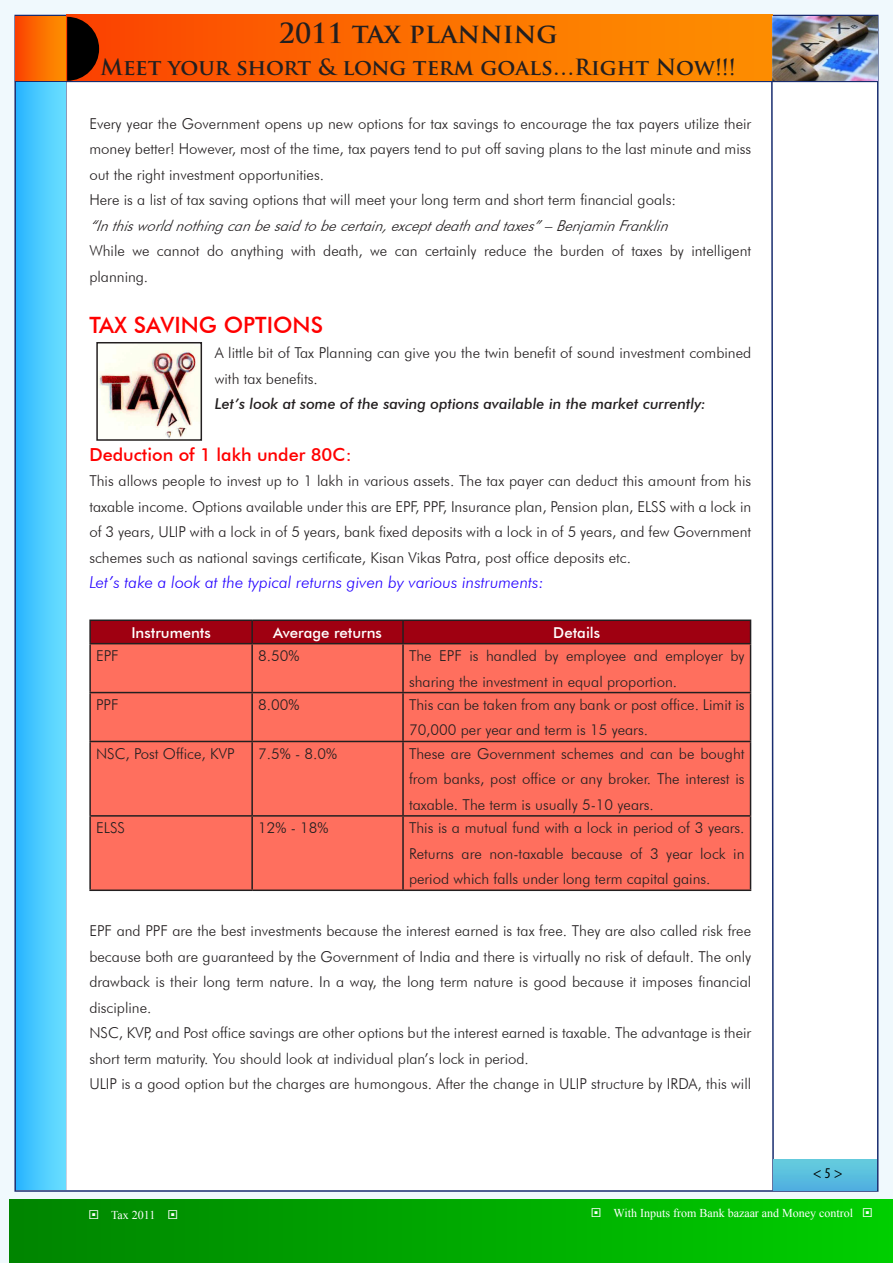
<style>
.page{position:relative;width:893px;height:1263px;background:#f0f9fd}
.page>*{position:absolute;margin:0;border:0;box-sizing:border-box;transform-origin:0 0}
.t1{font:700 27px "Trajan Pro";color:#231f20}
.Body_Text{font:500 22.5px "Futura BT";color:#f00}
.t2{font:700 21.75px "Trajan Pro";letter-spacing:-.005em;color:#231f20}
.Body_Text-2{font:500 18px "Futura BT";color:#f00}
.Body_Text-3{font:italic 300 16.5px "Futura BT";color:#2300ff}
.Body_Text-4{font:300 15px/25.5px "Futura BT";color:#231f20;text-align:justify}
.Body_Text-5{font:italic 300 15px "Futura BT";color:#231f20}
.Body_Text-6{font:italic 500 15px "Futura BT";color:#231f20}
.Body_Text-7{font:500 15px "Futura BT";color:#fff}
.Empahsis_1{font:condensed 15px "Myriad Pro";color:#000200}
.t3{font:12px "Times New Roman";color:#fff}
</style>
<div class="page">
<div style="left:14px;top:15px;width:864px;height:1177px;background:#fff;border:2px solid #182c6f"></div>
<svg style="left:770px;top:14px;width:5px;height:1178px"></svg>
<hr style="left:65px;top:16px;width:2px;height:1174px;background:#182c6f">
<hr style="left:15px;top:81px;width:862px;height:1px;background:#182c6f">
<div style="left:67px;top:15px;width:705px;height:66px;background:linear-gradient(to right,#fb4501,#fd9300)"></div>
<div style="left:774px;top:1160px;width:103px;height:30px;background:linear-gradient(to bottom,#65cedd,#50b0e0)"></div>
<div style="left:9px;top:1200px;width:884px;height:63px;background:linear-gradient(to right,#008400,#00ce00)"></div>
<div style="left:16px;top:16px;width:49px;height:65px;background:linear-gradient(to right,#fb4401,#fd9300)"></div>
<div style="left:16px;top:82px;width:49px;height:1108px;background:linear-gradient(to right,#2ab5ff,#6ce0ff)"></div>
<img style="left:772px;top:16px;width:105px;height:65px">
<div style="left:91px;top:644px;width:659px;height:245px;background:#ff6f5e"></div>
<hr style="left:89px;top:619px;width:163px;height:2px;background:#231f20">
<hr style="left:89px;top:621px;width:2px;height:22px;background:#231f20">
<hr style="left:252px;top:619px;width:151px;height:2px;background:#231f20">
<hr style="left:403px;top:619px;width:348px;height:2px;background:#231f20">
<svg style="left:90px;top:620px;width:661px;height:23px;background:#980111"></svg>
<hr style="left:89px;top:643px;width:163px;height:1px;background:#231f20">
<hr style="left:89px;top:644px;width:2px;height:48px;background:#231f20">
<hr style="left:252px;top:643px;width:151px;height:1px;background:#231f20">
<hr style="left:251px;top:644px;width:2px;height:48px;background:#231f20">
<hr style="left:403px;top:643px;width:348px;height:1px;background:#231f20">
<hr style="left:402px;top:644px;width:2px;height:48px;background:#231f20">
<hr style="left:750px;top:644px;width:1px;height:48px;background:#231f20">
<hr style="left:89px;top:692px;width:163px;height:1px;background:#231f20">
<hr style="left:89px;top:693px;width:2px;height:48px;background:#231f20">
<hr style="left:252px;top:692px;width:151px;height:1px;background:#231f20">
<hr style="left:251px;top:693px;width:2px;height:48px;background:#231f20">
<hr style="left:403px;top:692px;width:348px;height:1px;background:#231f20">
<hr style="left:402px;top:693px;width:2px;height:48px;background:#231f20">
<hr style="left:750px;top:693px;width:1px;height:48px;background:#231f20">
<hr style="left:89px;top:741px;width:163px;height:1px;background:#231f20">
<hr style="left:89px;top:742px;width:2px;height:73px;background:#231f20">
<hr style="left:252px;top:741px;width:151px;height:1px;background:#231f20">
<hr style="left:251px;top:742px;width:2px;height:73px;background:#231f20">
<hr style="left:403px;top:741px;width:348px;height:1px;background:#231f20">
<hr style="left:402px;top:742px;width:2px;height:73px;background:#231f20">
<hr style="left:750px;top:742px;width:1px;height:73px;background:#231f20">
<hr style="left:89px;top:815px;width:163px;height:2px;background:#231f20">
<hr style="left:89px;top:817px;width:2px;height:72px;background:#231f20">
<hr style="left:252px;top:815px;width:151px;height:2px;background:#231f20">
<hr style="left:251px;top:817px;width:2px;height:72px;background:#231f20">
<hr style="left:403px;top:815px;width:348px;height:2px;background:#231f20">
<hr style="left:402px;top:817px;width:2px;height:72px;background:#231f20">
<hr style="left:750px;top:817px;width:1px;height:72px;background:#231f20">
<hr style="left:89px;top:889px;width:163px;height:2px;background:#231f20">
<hr style="left:252px;top:889px;width:151px;height:2px;background:#231f20">
<hr style="left:403px;top:889px;width:348px;height:2px;background:#231f20">
<img style="left:99px;top:345px;width:100px;height:93px">
<div style="left:96px;top:342px;width:106px;height:99px;border:2px solid #231f20"></div>
<svg style="left:67px;top:17px;width:32px;height:64px;background:#360e00"></svg>
<p class="t1" style="left:279px;top:16px;width:280px">2011 tax planning</p>
<p class="t2" style="left:101px;top:54px;width:637px">Meet your short &amp; long term goals…Right Now!!!</p>
<p class="Body_Text-4" style="left:89px;top:111px;width:663px">Every year the Government opens up new options for tax savings to encourage the tax payers utilize their money better! However, most of the time, tax payers tend to put off saving plans to the last minute and miss out the right investment opportunities.</p>
<p class="Body_Text-4" style="left:89px;top:187px;width:588px">Here is a list of tax saving options that will meet your long term and short term financial goals:</p>
<p class="Body_Text-5" style="left:89px;top:216px;width:586px">“Inthisworldnothingcanbesaidtobecertain,exceptdeathandtaxes”–BenjaminFranklin</p>
<p class="Body_Text-4" style="left:89px;top:238px;width:663px">While we cannot do anything with death, we can certainly reduce the burden of taxes by intelligent planning.</p>
<p class="Body_Text" style="left:89px;top:311px;width:232px">Tax Saving Optio ns</p>
<p class="Body_Text-4" style="left:215px;top:340px;width:538px">A little bit of Tax Planning can give you the twin benefit of sound investment combined with tax benefits.</p>
<p class="Body_Text-6" style="left:215px;top:395px;width:493px">Let’s look at some of the saving options available in the market currently:</p>
<p class="Body_Text-2" style="left:89px;top:443px;width:264px">Deduction of 1 lakh under 80C:</p>
<p class="Body_Text-4" style="left:89px;top:468px;width:663px">This allows people to invest up to 1 lakh in various assets. The tax payer can deduct this amount from his taxable income. Options available under this are EPF, PPF, Insurance plan, Pension plan, ELSS with a lock in of 3 years, ULIP with a lock in of 5 years, bank fixed deposits with a lock in of 5 years, and few Government schemes such as national savings certificate, Kisan Vikas Patra, post office deposits etc.</p>
<p class="Body_Text-3" style="left:89px;top:572px;width:456px">Let’s take a look at the typical returns given by various instruments:</p>
<p class="Body_Text-7" style="left:131px;top:623px;width:81px">I nstruments</p>
<p class="Body_Text-7" style="left:273px;top:623px;width:110px">Average returns</p>
<p class="Body_Text-7" style="left:553px;top:623px;width:48px">Details</p>
<p class="Body_Text-4" style="left:96px;top:643px;width:24px">EPF</p>
<p class="Body_Text-4" style="left:258px;top:643px;width:43px">8.50%</p>
<p class="Body_Text-4" style="left:409px;top:643px;width:337px">The EPF is handled by employee and employer by sharing the investment in equal proportion.</p>
<p class="Body_Text-4" style="left:96px;top:692px;width:24px">PPF</p>
<p class="Body_Text-4" style="left:258px;top:692px;width:43px">8.00%</p>
<p class="Body_Text-4" style="left:409px;top:692px;width:337px">This can be taken from any bank or post office. Limit is<br>70,000 per year and term is 15 years.</p>
<p class="Body_Text-4" style="left:96px;top:741px;width:140px">NSC, Post Office, KVP</p>
<p class="Body_Text-4" style="left:258px;top:741px;width:80px">7.5% - 8.0%</p>
<p class="Body_Text-4" style="left:409px;top:741px;width:337px">These are Government schemes and can be bought from banks, post office or any broker. The interest is taxable. The term is usually 5-10 years.</p>
<p class="Body_Text-4" style="left:96px;top:815px;width:30px">ELSS</p>
<p class="Body_Text-4" style="left:258px;top:815px;width:72px">12% - 18%</p>
<p class="Body_Text-4" style="left:409px;top:815px;width:337px">This is a mutual fund with a lock in period of 3 years.<br>Returns are non-taxable because of 3 year lock in period which falls under long term capital gains.</p>
<p class="Body_Text-4" style="left:89px;top:918px;width:663px">EPF and PPF are the best investments because the interest earned is tax free. They are also called risk free because both are guaranteed by the Government of India and there is virtually no risk of default. The only drawback is their long term nature. In a way, the long term nature is good because it imposes financial discipline.</p>
<p class="Body_Text-4" style="left:89px;top:1020px;width:663px">NSC, KVP, and Post office savings are other options but the interest earned is taxable. The advantage is their short term maturity. You should look at individual plan’s lock in period.</p>
<p class="Body_Text-4" style="left:89px;top:1071px;width:663px">ULIP is a good option but the charges are humongous. After the change in ULIP structure by IRDA, this will</p>
<p class="Empahsis_1" style="left:813px;top:1164px;width:31px">&lt; 5 &gt;</p>
<p class="t3" style="left:88px;top:1207px;width:91px">◻ Tax 2011 ◻</p>
<p class="t3" style="left:591px;top:1204px;width:284px">◻ With Inputs from Bank bazaar and Money control ◻</p>
</div>
